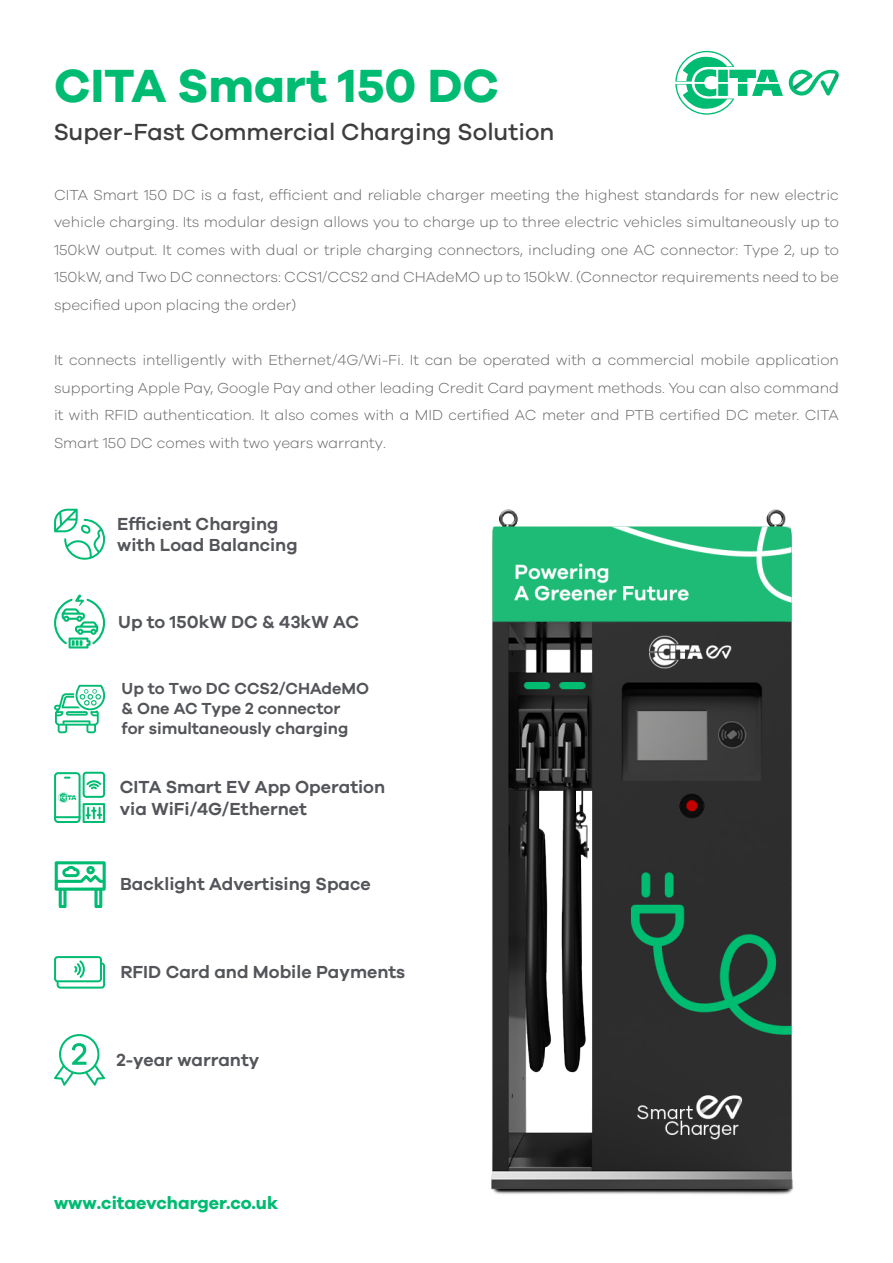
<style>
.page{position:relative;width:893px;height:1263px;background:#fff}
.page>*{position:absolute;margin:0;border:0;box-sizing:border-box;transform-origin:0 0}
.t1{font:700 48px "Galano Grotesque";color:#00bb72}
.t2{font:500 24px "Galano Grotesque";color:#3e3e3e}
.t3{font:600 18px/21.6px "Galano Grotesque";color:#54555a}
.t4{font:700 18px "Galano Grotesque";color:#00bb72}
.t5{font:600 16.5px/19.8px "Galano Grotesque";color:#54555a}
.t6{font:300 15px/27.6px "Galano Grotesque";color:#636366;text-align:justify}
</style>
<div class="page">
<svg style="left:675px;top:51px;width:108px;height:64px"></svg>
<svg style="left:789px;top:69px;width:50px;height:27px"></svg>
<svg style="left:54px;top:685px;width:51px;height:48px"></svg>
<svg style="left:54px;top:509px;width:51px;height:51px"></svg>
<svg style="left:54px;top:772px;width:51px;height:51px"></svg>
<svg style="left:54px;top:956px;width:51px;height:32px"></svg>
<svg style="left:54px;top:594px;width:51px;height:54px"></svg>
<svg style="left:55px;top:861px;width:51px;height:47px"></svg>
<img style="left:491px;top:509px;width:303px;height:686px">
<svg style="left:54px;top:1034px;width:51px;height:52px"></svg>
<h1 class="t1" style="left:54px;top:56px;width:447px">CITA Smart 150 DC</h1>
<h2 class="t2" style="left:54px;top:118px;width:502px">Super-Fast Commercial Charging Solution</h2>
<p class="t6" style="left:54px;top:180px;width:786px">CITA Smart 150 DC is a fast, efficient and reliable charger meeting the highest standards for new electric vehicle charging. Its modular design allows you to charge up to three electric vehicles simultaneously up to 150kW output. It comes with dual or triple charging connectors, including one AC connector: Type 2, up to 150kW, and Two DC connectors: CCS1/CCS2 and CHAdeMO up to 150kW. (Connector requirements need to be specified upon placing the order)</p>
<p class="t6" style="left:54px;top:346px;width:786px">It connects intelligently with Ethernet/4G/Wi-Fi. It can be operated with a commercial mobile application supporting Apple Pay, Google Pay and other leading Credit Card payment methods. You can also command it with RFID authentication. It also comes with a MID certified AC meter and PTB certified DC meter. CITA Smart 150 DC comes with two years warranty.</p>
<p class="t3" style="left:117px;top:512px;width:182px">Efficient Charging with Load Balancing</p>
<p class="t3" style="left:118px;top:611px;width:242px">Up to 150kW DC &amp; 43kW AC</p>
<p class="t5" style="left:122px;top:678px;width:249px">Up to Two DC CCS2/CHAdeMO &amp; One AC Type 2 connector<br>for simultaneously charging</p>
<p class="t3" style="left:120px;top:776px;width:267px">CITA Smart EV App Operation via WiFi/4G/Ethernet</p>
<p class="t3" style="left:120px;top:873px;width:252px">Backlight Advertising Space</p>
<p class="t3" style="left:120px;top:960px;width:286px">RFID Card and Mobile Payments</p>
<p class="t3" style="left:117px;top:1048px;width:144px">2-year warranty</p>
<p class="t4" style="left:54px;top:1192px;width:226px">www.citaevcharger.co.uk</p>
</div>
